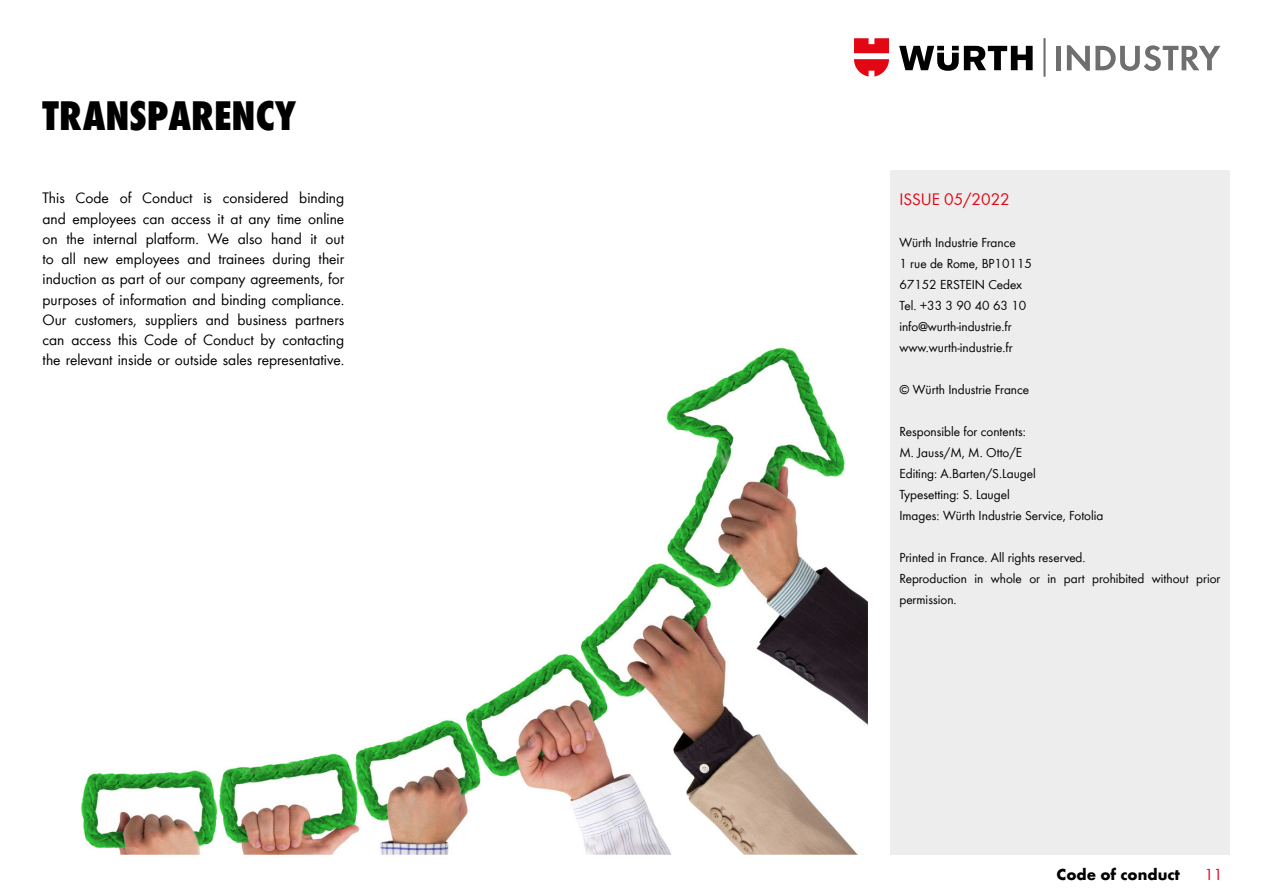
<style>
.page{position:relative;width:1263px;height:893px;background:#fff}
.page>*{position:absolute;margin:0;border:0;box-sizing:border-box;transform-origin:0 0}
.t1{font:42.75px "Wuerth Extra Bold Cond Caps";color:#000}
.t2{font:17.25px "Wuerth";color:#e30613}
.t3{font:700 16.5px "Wuerth";color:#000}
.t4{font:16.5px "Wuerth";color:#e30613}
.t5{font:15.75px/20.2px "Wuerth";color:#000;text-align:justify}
.t6{font:13.5px/21px "Wuerth";color:#000}
</style>
<div class="page">
<div style="left:1056px;top:46px;width:5px;height:24px;background:#706f6f"></div>
<svg style="left:1067px;top:45px;width:153px;height:26px"></svg>
<svg style="left:899px;top:46px;width:133px;height:25px"></svg>
<svg style="left:854px;top:38px;width:35px;height:39px"></svg>
<hr style="left:1043px;top:38px;width:2px;height:39px;background:#706f6f">
<img style="left:81px;top:347px;width:787px;height:508px">
<div style="left:890px;top:170px;width:340px;height:685px;background:#ededed"></div>
<h1 class="t1" style="left:43px;top:85px;width:255px">TRANSPARENCY</h1>
<p class="t5" style="left:43px;top:187px;width:303px">This Code of Conduct is considered binding and employees can access it at any time online on the internal platform. We also hand it out to all new employees and trainees during their induction as part of our company agreements, for purposes of information and binding compliance.<br>Our customers, suppliers and business partners can access this Code of Conduct by contacting the relevant inside or outside sales representative.</p>
<p class="t2" style="left:899px;top:187px;width:112px">ISSUE 05/2022</p>
<p class="t6" style="left:899px;top:231px;width:134px">Würth Industrie France<br>1 rue de Rome, BP10115<br>67152 ERSTEIN Cedex<br>Tel. +33 3 90 40 63 10 info@wurth-industrie.fr www.wurth-industrie.fr</p>
<p class="t6" style="left:899px;top:378px;width:131px">© Würth Industrie France</p>
<p class="t6" style="left:899px;top:420px;width:206px">Responsible for contents:<br>M. Jauss/M, M. Otto/E<br>Editing: A.Barten/S.Laugel<br>Typesetting: S. Laugel<br>Images: Würth Industrie Service, Fotolia</p>
<p class="t6" style="left:899px;top:546px;width:323px">Printed in France. All rights reserved.<br>Reproduction in whole or in part prohibited without prior permission.</p>
<p class="t3" style="left:1057px;top:862px;width:125px">Code of conduct</p>
<p class="t4" style="left:1204px;top:863px;width:20px">11</p>
</div>
